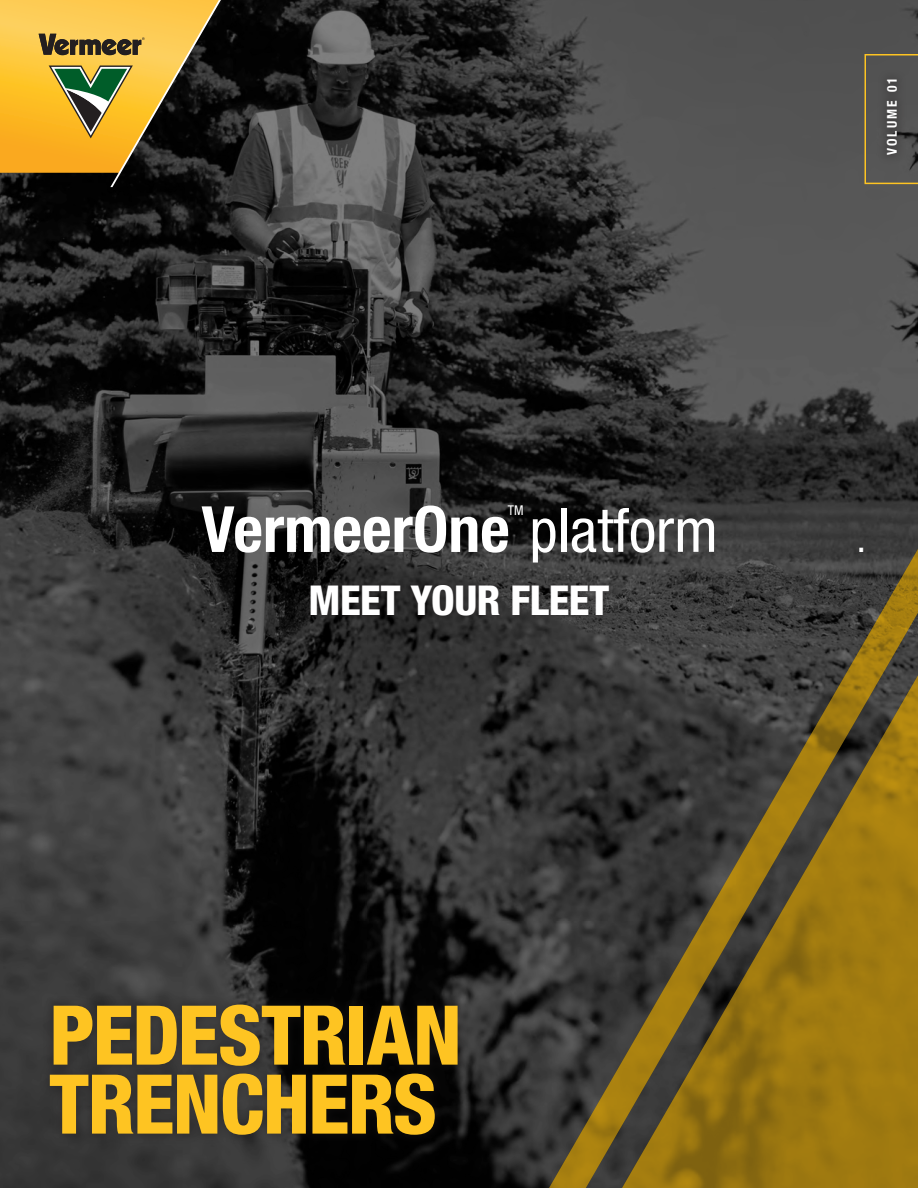
<style>
.page{position:relative;width:918px;height:1188px;background:#fff}
.page>*{position:absolute;margin:0;border:0;box-sizing:border-box;transform-origin:0 0}
.t1{font:800 condensed 82.5px "Helvetica Neue LT Std";letter-spacing:-.02em;color:#fec422}
.t2{font:700 condensed 63.75px "Helvetica Neue";color:#fff}
.t3{font:800 condensed 41.25px "Helvetica Neue LT Std";letter-spacing:-.01em;color:#fff}
.t4{font:condensed 40.5px "Helvetica Neue LT Std";color:#fff}
.t5{font:700 condensed 13.5px "Helvetica Neue LT Std";letter-spacing:.16em;color:#fff}
.t6{font:condensed 13.5px "Helvetica Neue LT Std";color:#fff}
.s1{font-family:"Helvetica Neue LT Std";font-weight:400;font-size:60.75px}
</style>
<div class="page">
<img style="left:0;top:0;width:918px;height:1188px">
<svg style="left:865px;top:54px;width:53px;height:130px;background:#5e5a4e"></svg>
<div style="left:876px;top:69px;width:32px;height:97px;background:#4f4f4f"></div>
<div style="left:39px;top:994px;width:430px;height:151px;background:#231f20;opacity:.39"></div>
<svg style="left:0;top:0;width:221px;height:187px;background:#a68532"></svg>
<svg style="left:539px;top:351px;width:379px;height:837px;background:#393835"></svg>
<svg style="left:614px;top:588px;width:304px;height:600px;background:#6d5a23"></svg>
<div style="left:306px;top:580px;width:308px;height:41px;background:#231f20;opacity:.39"></div>
<p class="t6" style="left:508px;top:502px;width:17px">TM</p>
<p class="t2" style="left:201px;top:476px;width:518px">VermeerOne <span class="s1">platform</span></p>
<p class="t3" style="left:309px;top:575px;width:302px">MEET YOUR FLEET</p>
<p class="t5" style="left:884px;top:155px;width:79px;rotate:-90deg">VOLUME 01</p>
<p class="t4" style="left:857px;top:514px;width:11px">.</p>
<p class="t1" style="left:49px;top:984px;width:414px">PEDESTRIAN</p>
<p class="t1" style="left:49px;top:1053px;width:389px">TRENCHERS</p>
</div>
